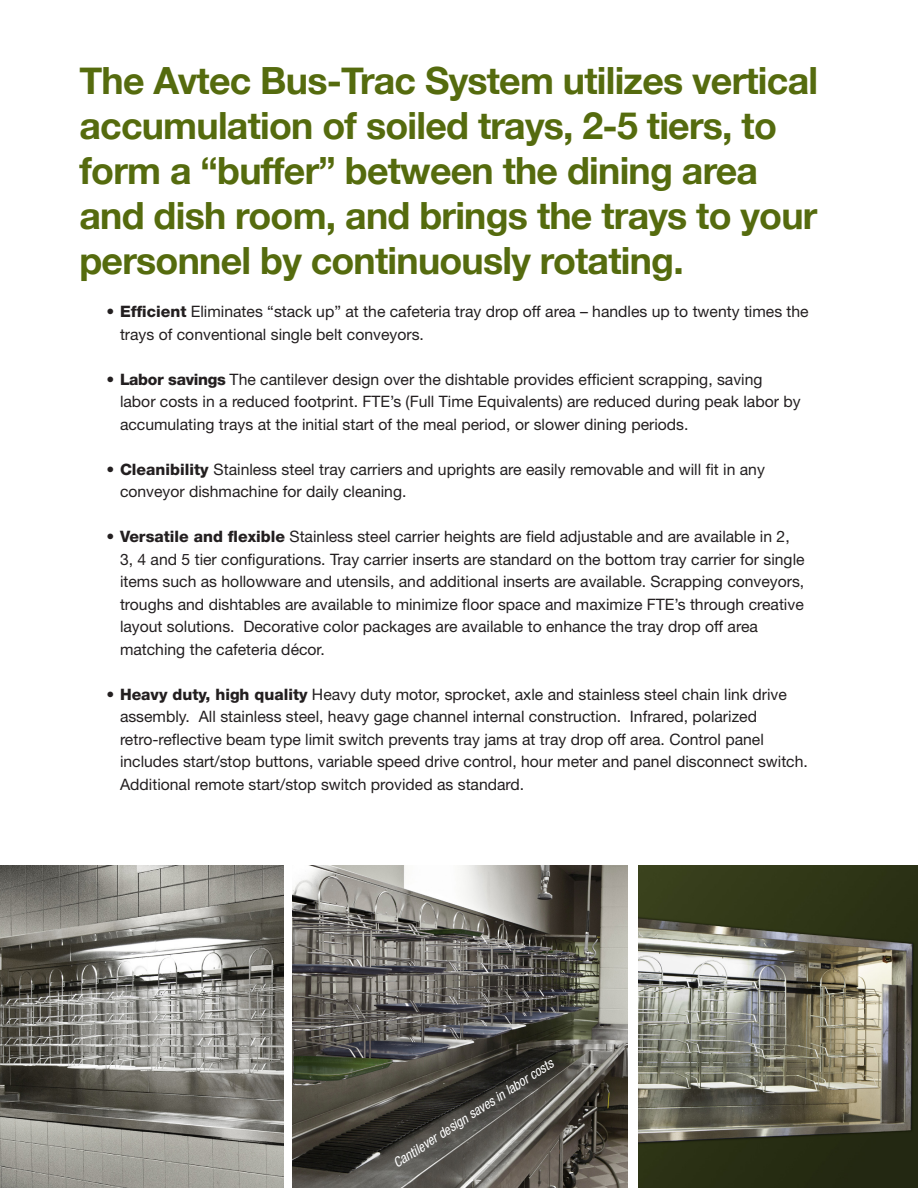
<style>
.page{position:relative;width:918px;height:1188px;background:#fff}
.page>*{position:absolute;margin:0;border:0;box-sizing:border-box;transform-origin:0 0}
.t1{font:700 37.5px/45px "Helvetica Neue";letter-spacing:-.02em;color:#556b0e}
.t2{font:15.75px/22.5px "Helvetica Neue";color:#231f20}
.t3{font:italic condensed 13.5px "Helvetica Neue";color:#fff}
.s1{font-weight:800}
</style>
<div class="page">
<img style="left:0;top:866px;width:283px;height:322px">
<img style="left:638px;top:866px;width:280px;height:322px">
<img style="left:292px;top:866px;width:336px;height:322px">
<p class="t1" style="left:80px;top:59px;width:740px">The Avtec Bus-Trac System utilizes vertical accumulation of soiled trays, 2-5 tiers, to form a “buffer” between the dining area and dish room, and brings the trays to your personnel by continuously rotating.</p>
<p class="t2" style="left:120px;top:300px;width:690px;text-indent:-14px">• <span class="s1">Efficient</span> Eliminates “stack up” at the cafeteria tray drop off area – handles up to twenty times the trays of conventional single belt conveyors.</p>
<p class="t2" style="left:120px;top:367px;width:682px;text-indent:-14px">• <span class="s1">Labor savings</span> The cantilever design over the dishtable provides efficient scrapping, saving labor costs in a reduced footprint. FTE’s (Full Time Equivalents) are reduced during peak labor by accumulating trays at the initial start of the meal period, or slower dining periods.</p>
<p class="t2" style="left:120px;top:457px;width:646px;text-indent:-14px">• <span class="s1">Cleanibility</span> Stainless steel tray carriers and uprights are easily removable and will fit in any conveyor dishmachine for daily cleaning.</p>
<p class="t2" style="left:120px;top:525px;width:686px;text-indent:-14px">• <span class="s1">Versatile and flexible</span> Stainless steel carrier heights are field adjustable and are available in 2, 3, 4 and 5 tier configurations. Tray carrier inserts are standard on the bottom tray carrier for single items such as hollowware and utensils, and additional inserts are available. Scrapping conveyors, troughs and dishtables are available to minimize floor space and maximize FTE’s through creative layout solutions. Decorative color packages are available to enhance the tray drop off area matching the cafeteria décor.</p>
<p class="t2" style="left:120px;top:682px;width:689px;text-indent:-14px">• <span class="s1">Heavy duty, high quality</span> Heavy duty motor, sprocket, axle and stainless steel chain link drive assembly. All stainless steel, heavy gage channel internal construction. Infrared, polarized retro-reflective beam type limit switch prevents tray jams at tray drop off area. Control panel includes start/stop buttons, variable speed drive control, hour meter and panel disconnect switch.<br>Additional remote start/stop switch provided as standard.</p>
<p class="t3" style="left:390px;top:1157px;width:189px;rotate:-33deg">Cantilever design saves in labor costs</p>
</div>
